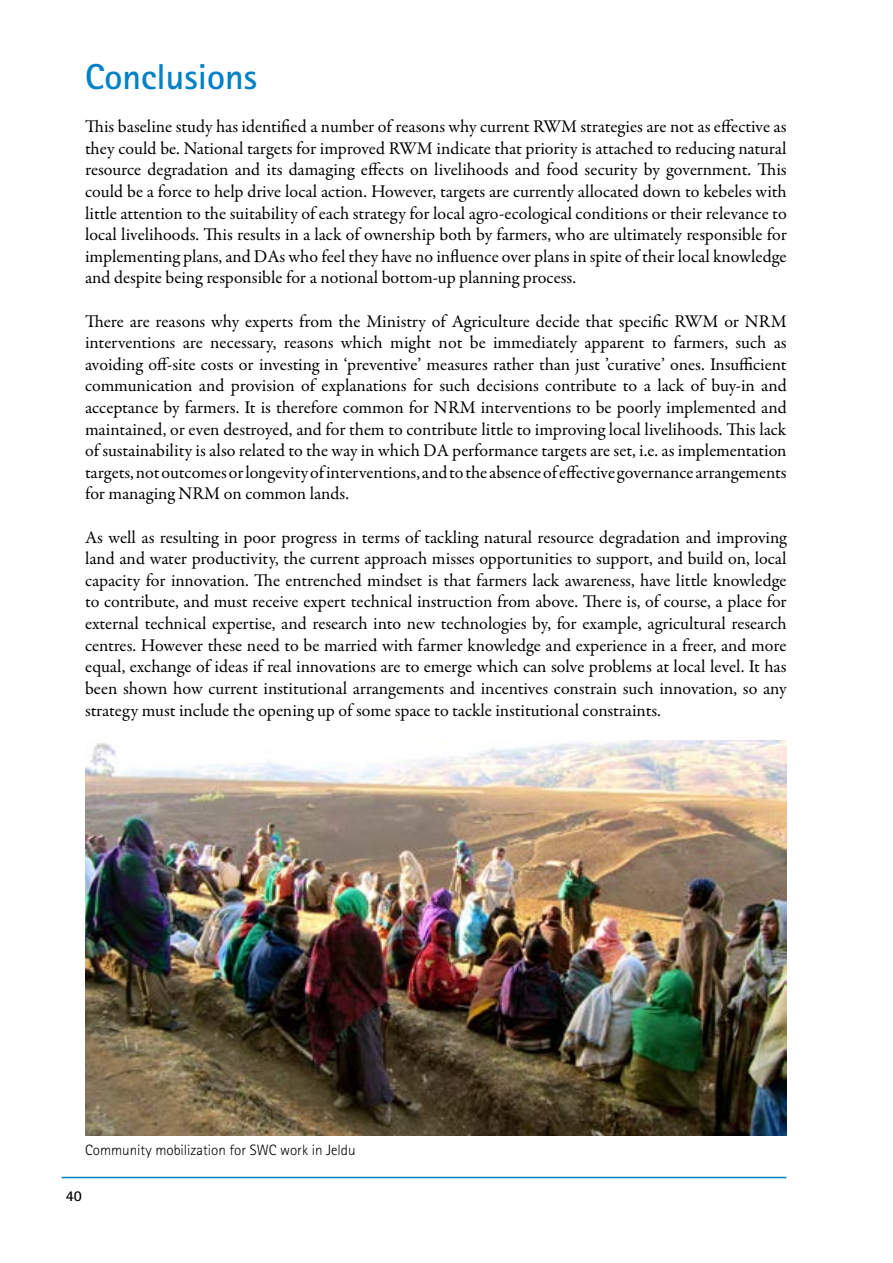
<style>
.page{position:relative;width:893px;height:1263px;background:#fff}
.page>*{position:absolute;margin:0;border:0;box-sizing:border-box;transform-origin:0 0}
.t1{font:700 36px "Rotis Sans Serif Pro";color:#0081c6}
.t2{font:18px/21.6px "Garamond Premr Pro";letter-spacing:-.005em;color:#000;text-align:justify}
.t3{font:300 15px "Rotis Sans Serif Pro";color:#000}
.t4{font:700 15px "Rotis Sans Serif Pro";color:#000}
</style>
<div class="page">
<hr style="left:62px;top:1177px;width:724px;height:1px;background:#0081c6">
<img style="left:85px;top:741px;width:701px;height:394px">
<h1 class="t1" style="left:85px;top:54px;width:174px">Conclusions</h1>
<p class="t2" style="left:85px;top:116px;width:703px">This baseline study has identified a number of reasons why current RWM strategies are not as effective as they could be. National targets for improved RWM indicate that priority is attached to reducing natural resource degradation and its damaging effects on livelihoods and food security by government. This could be a force to help drive local action. However, targets are currently allocated down to kebeles with little attention to the suitability of each strategy for local agro-ecological conditions or their relevance to local livelihoods. This results in a lack of ownership both by farmers, who are ultimately responsible for implementing plans, and DAs who feel they have no influence over plans in spite of their local knowledge and despite being responsible for a notional bottom-up planning process.</p>
<p class="t2" style="left:85px;top:311px;width:703px">There are reasons why experts from the Ministry of Agriculture decide that specific RWM or NRM interventions are necessary, reasons which might not be immediately apparent to farmers, such as avoiding off-site costs or investing in ‘preventive’ measures rather than just ’curative’ ones. Insufficient communication and provision of explanations for such decisions contribute to a lack of buy-in and acceptance by farmers. It is therefore common for NRM interventions to be poorly implemented and maintained, or even destroyed, and for them to contribute little to improving local livelihoods. This lack of sustainability is also related to the way in which DA performance targets are set, i.e. as implementation targets, not outcomes or longevity of interventions, and to the absence of effective governance arrangements for managing NRM on common lands.</p>
<p class="t2" style="left:85px;top:527px;width:703px">As well as resulting in poor progress in terms of tackling natural resource degradation and improving land and water productivity, the current approach misses opportunities to support, and build on, local capacity for innovation. The entrenched mindset is that farmers lack awareness, have little knowledge to contribute, and must receive expert technical instruction from above. There is, of course, a place for external technical expertise, and research into new technologies by, for example, agricultural research centres. However these need to be married with farmer knowledge and experience in a freer, and more equal, exchange of ideas if real innovations are to emerge which can solve problems at local level. It has been shown how current institutional arrangements and incentives constrain such innovation, so any strategy must include the opening up of some space to tackle institutional constraints.</p>
<p class="t3" style="left:85px;top:1142px;width:272px">Community mobilization for SWC work in Jeldu</p>
<p class="t4" style="left:66px;top:1186px;width:18px">40</p>
</div>
